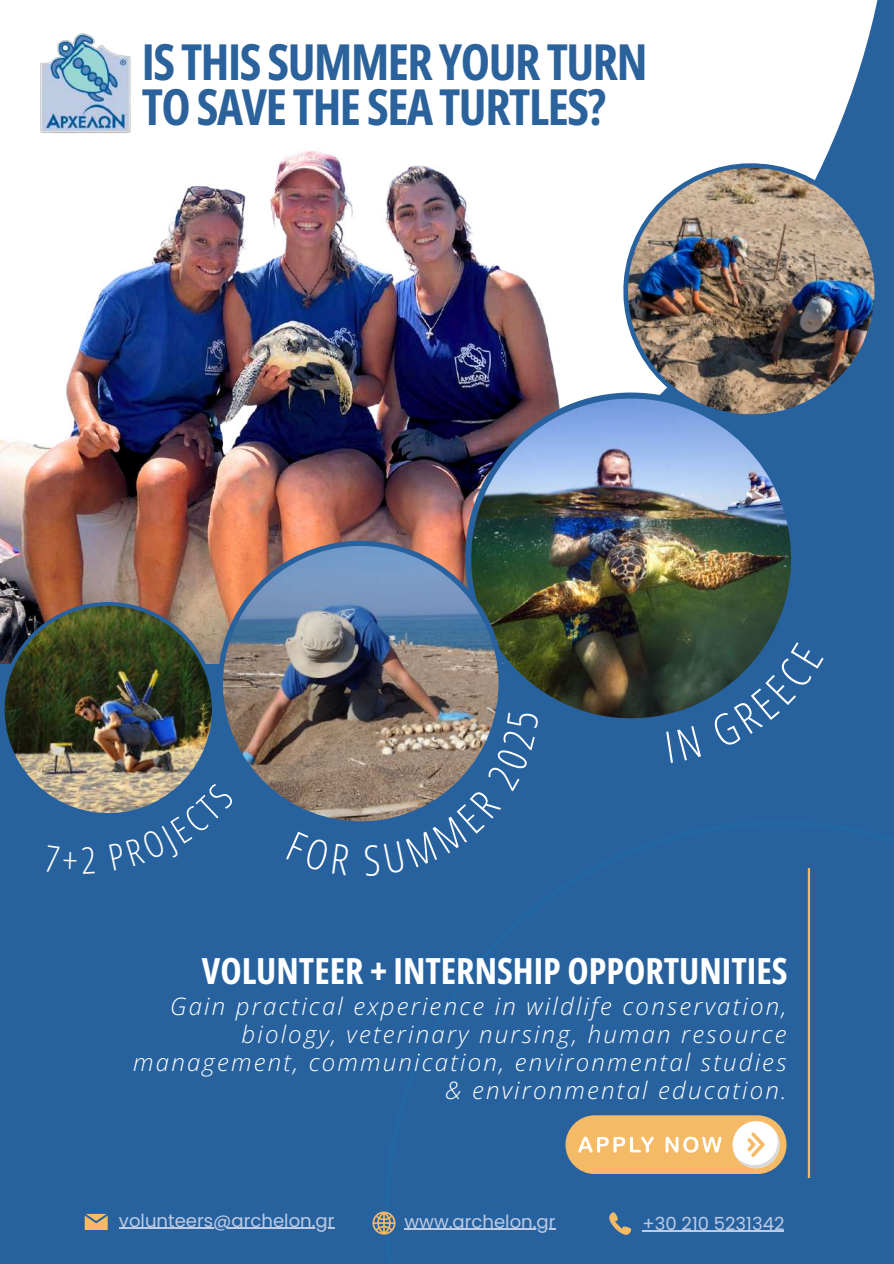
<style>
.page{position:relative;width:894px;height:1264px;background:#fff}
.page>*{position:absolute;margin:0;border:0;box-sizing:border-box;transform-origin:0 0}
.t1{font:700 49.5px/45px "Open Sans Condensed";letter-spacing:-.03em;color:#2b629c}
.t2{font:700 36px "Open Sans Condensed";color:#fff}
.t3{font:italic 300 24px/28.2px "Open Sans";letter-spacing:.09em;color:#fff;text-align:right}
.t4{font:18px "Poppins";color:#bdcbe4}
</style>
<div class="page">
<div style="left:0;top:0;width:893px;height:1263px;background:#27629f"></div>
<div style="left:0;top:0;width:878px;height:392px;background:#fff"></div>
<img style="left:0;top:73px;width:602px;height:526px">
<svg style="left:384px;top:868px;width:427px;height:367px"></svg>
<svg style="left:372px;top:1211px;width:23px;height:22px"></svg>
<svg style="left:85px;top:1213px;width:22px;height:16px"></svg>
<svg style="left:609px;top:1212px;width:22px;height:22px"></svg>
<hr style="left:807px;top:868px;width:2px;height:309px;background:#f5ba66">
<img style="left:465px;top:392px;width:326px;height:327px">
<img style="left:617px;top:157px;width:261px;height:268px">
<img style="left:215px;top:538px;width:290px;height:284px">
<img style="left:0;top:599px;width:218px;height:215px">
<img style="left:34px;top:31px;width:102px;height:102px">
<div style="left:565px;top:1115px;width:221px;height:58px;background:#f5ba66;border-radius:29px"></div>
<div style="left:732px;top:1121px;width:47px;height:47px;background:#fff;border-radius:50%"></div>
<svg style="left:734px;top:1131px;width:45px;height:37px"></svg>
<svg style="left:578px;top:1136px;width:75px;height:16px"></svg>
<svg style="left:665px;top:1136px;width:56px;height:16px"></svg>
<hr style="left:404px;top:1228px;width:151px;height:1px;background:#bdcbe4">
<hr style="left:119px;top:1227px;width:215px;height:1px;background:#bdcbe4">
<hr style="left:642px;top:1230px;width:142px;height:1px;background:#bdcbe4">
<svg style="left:364px;top:711px;width:174px;height:165px"></svg>
<svg style="left:109px;top:782px;width:125px;height:40px"></svg>
<svg style="left:710px;top:642px;width:81px;height:77px"></svg>
<h1 class="t1" style="left:142px;top:38px;width:507px">IS THIS SUMMERYOURTURN<br>TOSAVE THE SEATURTLES?</h1>
<h2 class="t2" style="left:202px;top:945px;width:587px">VOLUNTEER + INTERNSHIP OPPORTUNITIES</h2>
<p class="t3" style="left:133px;top:991px;width:654px">Gain practical experience in wildlife conservation, biology, veterinary nursing, human resource management, communication, environmental studies &amp; environmental education.</p>
<p class="t4" style="left:119px;top:1207px;width:217px">volunteers@archelon.gr</p>
<p class="t4" style="left:404px;top:1208px;width:152px">www.archelon.gr</p>
<p class="t4" style="left:642px;top:1210px;width:143px">+30 210 5231342</p>
</div>
